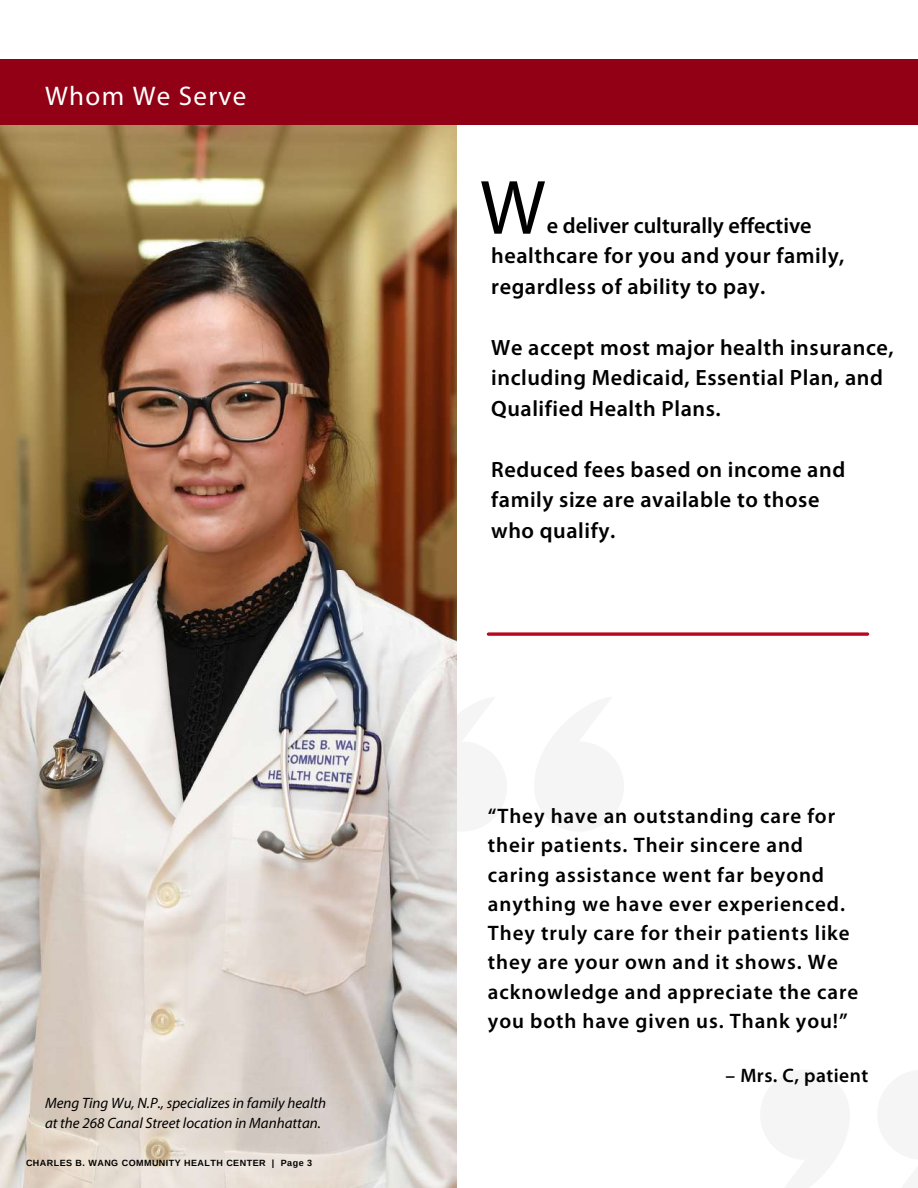
<style>
.page{position:relative;width:918px;height:1188px;background:#fff}
.page>*{position:absolute;margin:0;border:0;box-sizing:border-box;transform-origin:0 0}
.t1{font:77.7px "Myriad Pro";color:#000}
.t2{font:27px "Myriad Pro";letter-spacing:.05em;color:#fff}
.t3{font:600 22.2px/30.5px "Myriad Pro";letter-spacing:.025em;color:#000}
.t4{font:600 22.2px "Myriad Pro";color:#000}
.t5{font:600 21px/29.2px "Myriad Pro";letter-spacing:.045em;color:#000}
.t6{font:600 19.5px "Myriad Pro";letter-spacing:.025em;color:#000}
.t7{font:italic 15px/20.2px "Myriad Pro";color:#000}
.t8{font:700 9px "Arimo";letter-spacing:.05em;color:#000}
</style>
<div class="page">
<img style="left:0;top:125px;width:457px;height:1063px">
<div style="left:0;top:59px;width:918px;height:66px;background:#910014"></div>
<svg style="left:488px;top:632px;width:380px;height:4px;background:#c22d41"></svg>
<p class="t2" style="left:45px;top:85px;width:203px">Whom We Serve</p>
<p class="t7" style="left:45px;top:1094px;width:283px">Meng Ting Wu, N.P., specializes in family health at the 268 Canal Street location in Manhattan.</p>
<p class="t8" style="left:26px;top:1158px;width:288px">CHARLES B. WANG COMMUNITY HEALTH CENTER | Page 3</p>
<h1 class="t1" style="left:480px;top:175px;width:67px">W</h1>
<p class="t4" style="left:547px;top:217px;width:266px">e deliver culturally effective</p>
<p class="t3" style="left:491px;top:243px;width:355px">healthcare for you and your family, regardless of ability to pay.</p>
<p class="t3" style="left:491px;top:334px;width:404px">We accept most major health insurance, including Medicaid, Essential Plan, and<br>Qualified Health Plans.</p>
<p class="t3" style="left:491px;top:456px;width:356px">Reduced fees based on income and family size are available to those who qualify.</p>
<p class="t5" style="left:488px;top:803px;width:372px">“They have an outstanding care for their patients. Their sincere and caring assistance went far beyond anything we have ever experienced.<br>They truly care for their patients like they are your own and it shows. We acknowledge and appreciate the care you both have given us. Thank you!”</p>
<p class="t6" style="left:726px;top:1067px;width:144px">– Mrs. C, patient</p>
</div>
